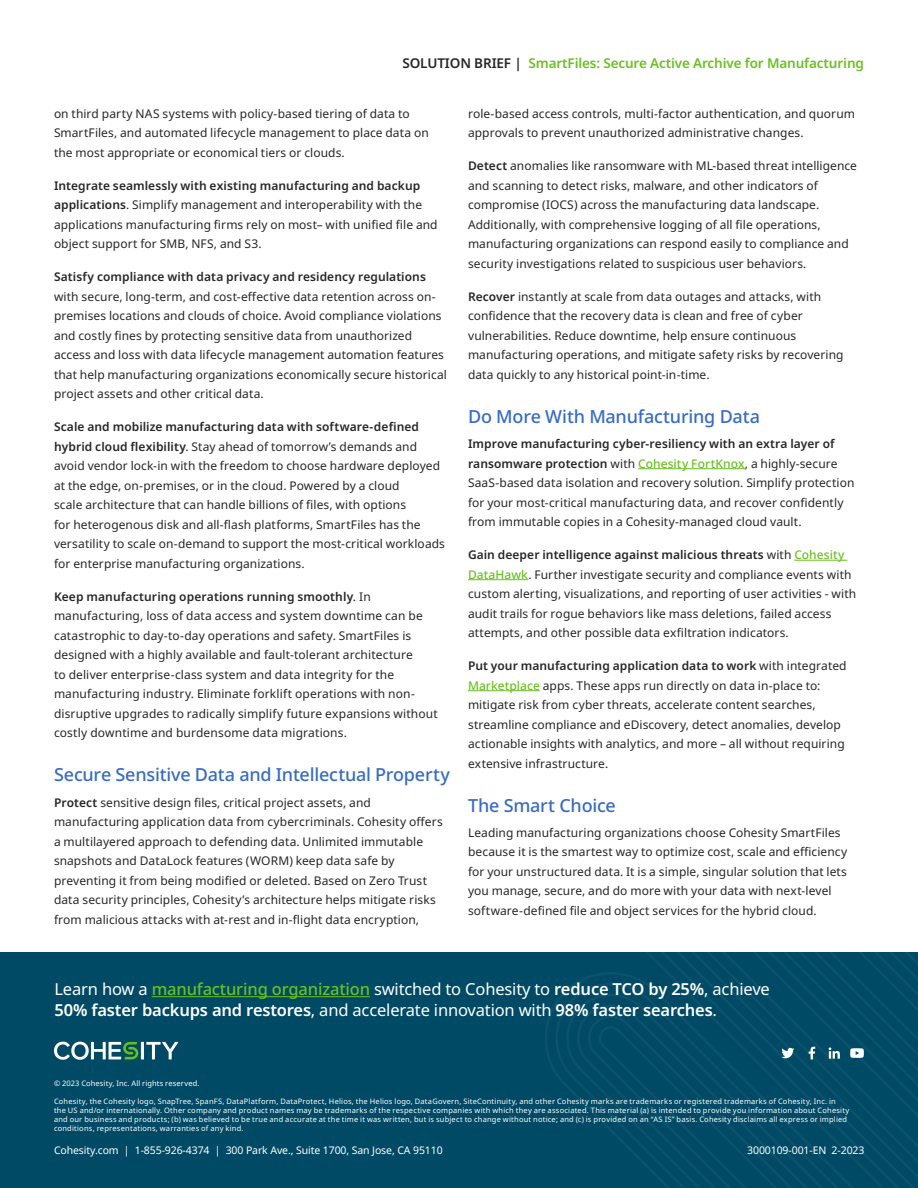
<style>
.page{position:relative;width:918px;height:1188px;background:#fff}
.page>*{position:absolute;margin:0;border:0;box-sizing:border-box;transform-origin:0 0}
.Subtitle_1{font:500 18px "Noto Sans";letter-spacing:-.01em;color:#376bc3}
.t1{font:16.5px/21px "Noto Sans";letter-spacing:-.01em;color:#fff}
.t2{font:600 13.5px "Noto Sans";letter-spacing:-.01em;color:#6ac020}
.Body{font:12px/19.5px "Noto Sans";letter-spacing:.005em;color:#282526}
.t3{font:10.5px "Noto Sans";letter-spacing:-.01em;color:#fff}
.t4{font:7.5px/9px "Noto Sans";letter-spacing:.025em;color:#fff}
.s1{color:#282526}
.s2{font-weight:600}
.s3{font-weight:500;color:#6ac020}
</style>
<div class="page">
<div style="left:0;top:952px;width:918px;height:236px;background:#004a66"></div>
<svg style="left:545px;top:973px;width:78px;height:170px"></svg>
<svg style="left:623px;top:952px;width:295px;height:236px"></svg>
<hr style="left:141px;top:1042px;width:3px;height:17px;background:#fff">
<svg style="left:146px;top:1042px;width:32px;height:17px"></svg>
<svg style="left:54px;top:1042px;width:84px;height:18px"></svg>
<hr style="left:152px;top:996px;width:218px;height:1px;background:#6ac020">
<svg style="left:751px;top:952px;width:167px;height:218px"></svg>
<hr style="left:638px;top:468px;width:107px;height:1px;background:#6ac020">
<hr style="left:794px;top:560px;width:53px;height:1px;background:#6ac020">
<hr style="left:468px;top:579px;width:60px;height:1px;background:#6ac020">
<hr style="left:468px;top:690px;width:72px;height:1px;background:#6ac020">
<p class="t2" style="left:402px;top:54px;width:463px"><span class="s1">SOLUTION BRIEF |</span> SmartFiles: Secure Active Archive for Manufacturing</p>
<p class="Body" style="left:54px;top:104px;width:376px">on third party NAS systems with policy-based tiering of data to<br>SmartFiles, and automated lifecycle management to place data on the most appropriate or economical tiers or clouds.</p>
<p class="Body" style="left:54px;top:176px;width:385px"><span class="s2">Integrate seamlessly with existing manufacturing and backup applications</span>. Simplify management and interoperability with the applications manufacturing firms rely on most– with unified file and object support for SMB, NFS, and S3.</p>
<p class="Body" style="left:54px;top:267px;width:394px"><span class="s2">Satisfy compliance with data privacy and residency regulations </span>with secure, long-term, and cost-effective data retention across on&shy;premises locations and clouds of choice. Avoid compliance violations and costly fines by protecting sensitive data from unauthorized access and loss with data lifecycle management automation features that help manufacturing organizations economically secure historical project assets and other critical data.</p>
<p class="Body" style="left:54px;top:417px;width:393px"><span class="s2">Scale and mobilize manufacturing data with software-defined hybrid cloud flexibility</span>. Stay ahead of tomorrow’s demands and avoid vendor lock-in with the freedom to choose hardware deployed at the edge, on-premises, or in the cloud. Powered by a cloud<br>scale architecture that can handle billions of files, with options<br>for heterogenous disk and all-flash platforms, SmartFiles has the versatility to scale on-demand to support the most-critical workloads for enterprise manufacturing organizations.</p>
<p class="Body" style="left:54px;top:587px;width:385px"><span class="s2">Keep manufacturing operations running smoothly</span>. In manufacturing, loss of data access and system downtime can be catastrophic to day-to-day operations and safety. SmartFiles is designed with a highly available and fault-tolerant architecture<br>to deliver enterprise-class system and data integrity for the manufacturing industry. Eliminate forklift operations with non&shy;disruptive upgrades to radically simplify future expansions without costly downtime and burdensome data migrations.</p>
<p class="Subtitle_1" style="left:54px;top:762px;width:397px">Secure Sensitive Data and Intellectual Property</p>
<p class="Body" style="left:54px;top:793px;width:390px"><span class="s2">Protect</span> sensitive design files, critical project assets, and manufacturing application data from cybercriminals. Cohesity offers a multilayered approach to defending data. Unlimited immutable snapshots and DataLock features (WORM) keep data safe by preventing it from being modified or deleted. Based on Zero Trust data security principles, Cohesity’s architecture helps mitigate risks from malicious attacks with at-rest and in-flight data encryption,</p>
<p class="Body" style="left:468px;top:104px;width:388px">role-based access controls, multi-factor authentication, and quorum approvals to prevent unauthorized administrative changes.</p>
<p class="Body" style="left:468px;top:156px;width:391px"><span class="s2">Detect</span> anomalies like ransomware with ML-based threat intelligence and scanning to detect risks, malware, and other indicators of compromise (IOCS) across the manufacturing data landscape.<br>Additionally, with comprehensive logging of all file operations, manufacturing organizations can respond easily to compliance and security investigations related to suspicious user behaviors.</p>
<p class="Body" style="left:468px;top:287px;width:377px"><span class="s2">Recover</span> instantly at scale from data outages and attacks, with confidence that the recovery data is clean and free of cyber vulnerabilities. Reduce downtime, help ensure continuous manufacturing operations, and mitigate safety risks by recovering data quickly to any historical point-in-time.</p>
<p class="Subtitle_1" style="left:468px;top:404px;width:294px">Do More With Manufacturing Data</p>
<p class="Body" style="left:468px;top:434px;width:388px"><span class="s2">Improve manufacturing cyber-resiliency with an extra layer of ransomware protection</span> with <span class="s3">Cohesity FortKnox</span>, a highly-secure SaaS-based data isolation and recovery solution. Simplify protection for your most-critical manufacturing data, and recover confidently from immutable copies in a Cohesity-managed cloud vault.</p>
<p class="Body" style="left:468px;top:545px;width:390px"><span class="s2">Gain deeper intelligence against malicious threats</span> with <span class="s3">Cohesity DataHawk</span>. Further investigate security and compliance events with custom alerting, visualizations, and reporting of user activities - with audit trails for rogue behaviors like mass deletions, failed access attempts, and other possible data exfiltration indicators.</p>
<p class="Body" style="left:468px;top:656px;width:380px"><span class="s2">Put your manufacturing application data to work</span> with integrated <span class="s3">Marketplace</span> apps. These apps run directly on data in-place to: mitigate risk from cyber threats, accelerate content searches, streamline compliance and eDiscovery, detect anomalies, develop actionable insights with analytics, and more – all without requiring extensive infrastructure.</p>
<p class="Subtitle_1" style="left:468px;top:793px;width:149px">The Smart Choice</p>
<p class="Body" style="left:468px;top:823px;width:381px">Leading manufacturing organizations choose Cohesity SmartFiles because it is the smartest way to optimize cost, scale and efficiency for your unstructured data. It is a simple, singular solution that lets you manage, secure, and do more with your data with next-level software-defined file and object services for the hybrid cloud.</p>
<h2 class="t1" style="left:55px;top:979px;width:717px">Learn how a <span class="s3">manufacturing organization</span> switched to Cohesity to <span class="s2">reduce TCO by 25%</span>, achieve<br><span class="s2">50% faster backups and restores</span>, and accelerate innovation with <span class="s2">98% faster searches</span>.</h2>
<p class="t4" style="left:54px;top:1079px;width:147px">© 2023 Cohesity, Inc. All rights reserved.</p>
<p class="t4" style="left:54px;top:1097px;width:797px">Cohesity, the Cohesity logo, SnapTree, SpanFS, DataPlatform, DataProtect, Helios, the Helios logo, DataGovern, SiteContinuity, and other Cohesity marks are trademarks or registered trademarks of Cohesity, Inc. in the US and/or internationally. Other company and product names may be trademarks of the respective companies with which they are associated. This material (a) is intended to provide you information about Cohesity and our business and products; (b) was believed to be true and accurate at the time it was written, but is subject to change without notice; and (c) is provided on an “AS IS” basis. Cohesity disclaims all express or implied conditions, representations, warranties of any kind.</p>
<p class="t3" style="left:54px;top:1143px;width:390px">Cohesity.com | 1-855-926-4374 | 300 Park Ave., Suite 1700, San Jose, CA 95110</p>
<p class="t3" style="left:747px;top:1143px;width:119px">3000109-001-EN 2-2023</p>
</div>
